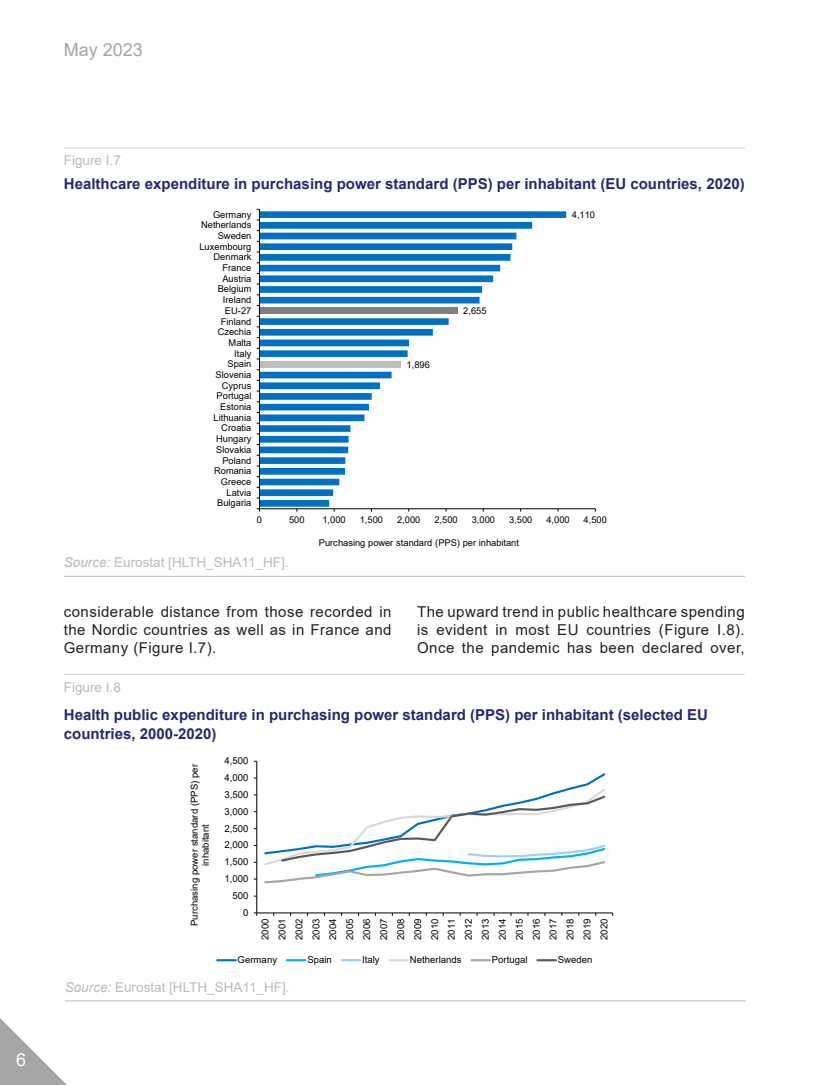
<style>
.page{position:relative;width:830px;height:1085px;background:#fff}
.page>*{position:absolute;margin:0;border:0;box-sizing:border-box;transform-origin:0 0}
.t1{font:18px "Arial";color:#a5a5a5}
.t2{font:18px "Arial";color:#fff}
._01-Texto_general{font:15px/18px "Arial";letter-spacing:.03em;color:#231f20;text-align:justify}
._06-Table-Exhibit__T{font:700 15px/19.5px "Arial";color:#272873}
._09-Exhibit__source{font:13.5px "Arial";color:#bbb}
._05-Exhibit-Table__p{font:13.5px "Arial";color:#bbb}
.t3{font:9.6px/17px "Arial";color:#000;text-align:justify}
.t4{font:9.3px "Arial";color:#000}
.s1{font-style:italic}
</style>
<div class="page">
<svg style="left:0;top:1018px;width:66px;height:66px"></svg>
<hr style="left:64px;top:148px;width:680px;height:1px;background:#d2d2d2">
<hr style="left:64px;top:576px;width:680px;height:1px;background:#bbb">
<svg style="left:260px;top:211px;width:306px;height:295px"></svg>
<hr style="left:259px;top:508px;width:336px;height:1px;background:#000">
<hr style="left:259px;top:209px;width:1px;height:299px;background:#000">
<hr style="left:64px;top:673px;width:680px;height:1px;background:#d2d2d2">
<hr style="left:256px;top:761px;width:1px;height:151px;background:#000">
<hr style="left:257px;top:912px;width:355px;height:1px;background:#000">
<svg style="left:254px;top:771px;width:352px;height:113px"></svg>
<svg style="left:217px;top:959px;width:18px;height:2px"></svg>
<svg style="left:287px;top:959px;width:18px;height:2px"></svg>
<svg style="left:341px;top:959px;width:19px;height:2px"></svg>
<svg style="left:389px;top:959px;width:19px;height:2px"></svg>
<svg style="left:471px;top:959px;width:18px;height:2px"></svg>
<svg style="left:537px;top:959px;width:18px;height:2px"></svg>
<hr style="left:65px;top:1000px;width:680px;height:1px;background:#bbb">
<h1 class="t2" style="left:16px;top:1047px;width:12px">6</h1>
<h1 class="t1" style="left:64px;top:37px;width:81px">May 2023</h1>
<p class="_05-Exhibit-Table__p" style="left:64px;top:151px;width:59px">Figure I.7</p>
<p class="_06-Table-Exhibit__T" style="left:64px;top:174px;width:682px">Healthcare expenditure in purchasing power standard (PPS) per inhabitant (EU countries, 2020)</p>
<p class="t4" style="left:213px;top:208px;width:40px">Germany</p>
<p class="t4" style="left:201px;top:218px;width:52px">Netherlands</p>
<p class="t4" style="left:217px;top:229px;width:35px">Sweden</p>
<p class="t4" style="left:199px;top:240px;width:53px">Luxembourg</p>
<p class="t4" style="left:213px;top:251px;width:39px">Denmark</p>
<p class="t4" style="left:222px;top:261px;width:31px">France</p>
<p class="t4" style="left:222px;top:272px;width:31px">Austria</p>
<p class="t4" style="left:217px;top:283px;width:35px">Belgium</p>
<p class="t4" style="left:223px;top:293px;width:30px">Ireland</p>
<p class="t4" style="left:225px;top:304px;width:28px">EU-27</p>
<p class="t4" style="left:221px;top:315px;width:32px">Finland</p>
<p class="t4" style="left:217px;top:325px;width:35px">Czechia</p>
<p class="t4" style="left:228px;top:336px;width:24px">Malta</p>
<p class="t4" style="left:234px;top:347px;width:19px">Italy</p>
<p class="t4" style="left:227px;top:357px;width:25px">Spain</p>
<p class="t4" style="left:215px;top:368px;width:37px">Slovenia</p>
<p class="t4" style="left:222px;top:379px;width:31px">Cyprus</p>
<p class="t4" style="left:216px;top:389px;width:36px">Portugal</p>
<p class="t4" style="left:220px;top:400px;width:33px">Estonia</p>
<p class="t4" style="left:213px;top:411px;width:39px">Lithuania</p>
<p class="t4" style="left:221px;top:422px;width:32px">Croatia</p>
<p class="t4" style="left:216px;top:432px;width:37px">Hungary</p>
<p class="t4" style="left:216px;top:443px;width:37px">Slovakia</p>
<p class="t4" style="left:222px;top:454px;width:31px">Poland</p>
<p class="t4" style="left:214px;top:464px;width:39px">Romania</p>
<p class="t4" style="left:221px;top:475px;width:32px">Greece</p>
<p class="t4" style="left:226px;top:486px;width:26px">Latvia</p>
<p class="t4" style="left:217px;top:496px;width:36px">Bulgaria</p>
<p class="t4" style="left:406px;top:358px;width:25px">1,896</p>
<p class="t4" style="left:463px;top:304px;width:25px">2,655</p>
<p class="t4" style="left:571px;top:208px;width:25px">4,110</p>
<p class="t4" style="left:257px;top:513px;width:7px">0</p>
<p class="t4" style="left:289px;top:513px;width:17px">500</p>
<p class="t4" style="left:322px;top:513px;width:25px">1,000</p>
<p class="t4" style="left:359px;top:513px;width:25px">1,500</p>
<p class="t4" style="left:397px;top:513px;width:25px">2,000</p>
<p class="t4" style="left:434px;top:513px;width:25px">2,500</p>
<p class="t4" style="left:471px;top:513px;width:25px">3,000</p>
<p class="t4" style="left:508px;top:513px;width:25px">3,500</p>
<p class="t4" style="left:546px;top:513px;width:25px">4,000</p>
<p class="t4" style="left:583px;top:513px;width:25px">4,500</p>
<p class="_09-Exhibit__source" style="left:64px;top:553px;width:226px"><span class="s1">Source:</span> Eurostat [HLTH_SHA11_HF].</p>
<p class="t4" style="left:319px;top:536px;width:201px">Purchasing power standard (PPS) per inhabitant</p>
<p class="_01-Texto_general" style="left:64px;top:602px;width:329px">considerable distance from those recorded in the Nordic countries as well as in France and Germany (Figure I.7).</p>
<p class="_01-Texto_general" style="left:417px;top:602px;width:329px">The upward trend in public healthcare spending is evident in most EU countries (Figure I.8).<br>Once the pandemic has been declared over,</p>
<p class="_05-Exhibit-Table__p" style="left:64px;top:677px;width:59px">Figure I.8</p>
<p class="_06-Table-Exhibit__T" style="left:64px;top:704px;width:645px">Health public expenditure in purchasing power standard (PPS) per inhabitant (selected EU countries, 2000-2020)</p>
<p class="t3" style="left:189px;top:925px;width:163px;line-height:11.1px;text-align:center;rotate:-90deg">Purchasing power standard (PPS) per inhabitant</p>
<p class="t3" style="left:224px;top:752px;width:25px">4,500</p>
<p class="t3" style="left:224px;top:769px;width:25px">4,000</p>
<p class="t3" style="left:224px;top:785px;width:25px">3,500</p>
<p class="t3" style="left:224px;top:802px;width:25px">3,000</p>
<p class="t3" style="left:224px;top:819px;width:25px">2,500</p>
<p class="t3" style="left:224px;top:836px;width:25px">2,000</p>
<p class="t3" style="left:224px;top:853px;width:25px">1,500</p>
<p class="t3" style="left:224px;top:870px;width:25px">1,000</p>
<p class="t3" style="left:232px;top:887px;width:18px">500</p>
<p class="t3" style="left:243px;top:903px;width:7px">0</p>
<p class="t3" style="left:256px;top:939px;width:23px;rotate:-90deg">2000<br>2001<br>2002<br>2003<br>2004<br>2005<br>2006<br>2007<br>2008<br>2009<br>2010<br>2011<br>2012<br>2013<br>2014<br>2015<br>2016<br>2017<br>2018<br>2019<br>2020</p>
<p class="t3" style="left:237px;top:951px;width:41px">Germany</p>
<p class="t3" style="left:307px;top:951px;width:26px">Spain</p>
<p class="t3" style="left:362px;top:951px;width:19px">Italy</p>
<p class="t3" style="left:409px;top:951px;width:53px">Netherlands</p>
<p class="t3" style="left:491px;top:951px;width:37px">Portugal</p>
<p class="t3" style="left:557px;top:951px;width:36px">Sweden</p>
<p class="_09-Exhibit__source" style="left:65px;top:977px;width:226px"><span class="s1">Source:</span> Eurostat [HLTH_SHA11_HF].</p>
</div>
